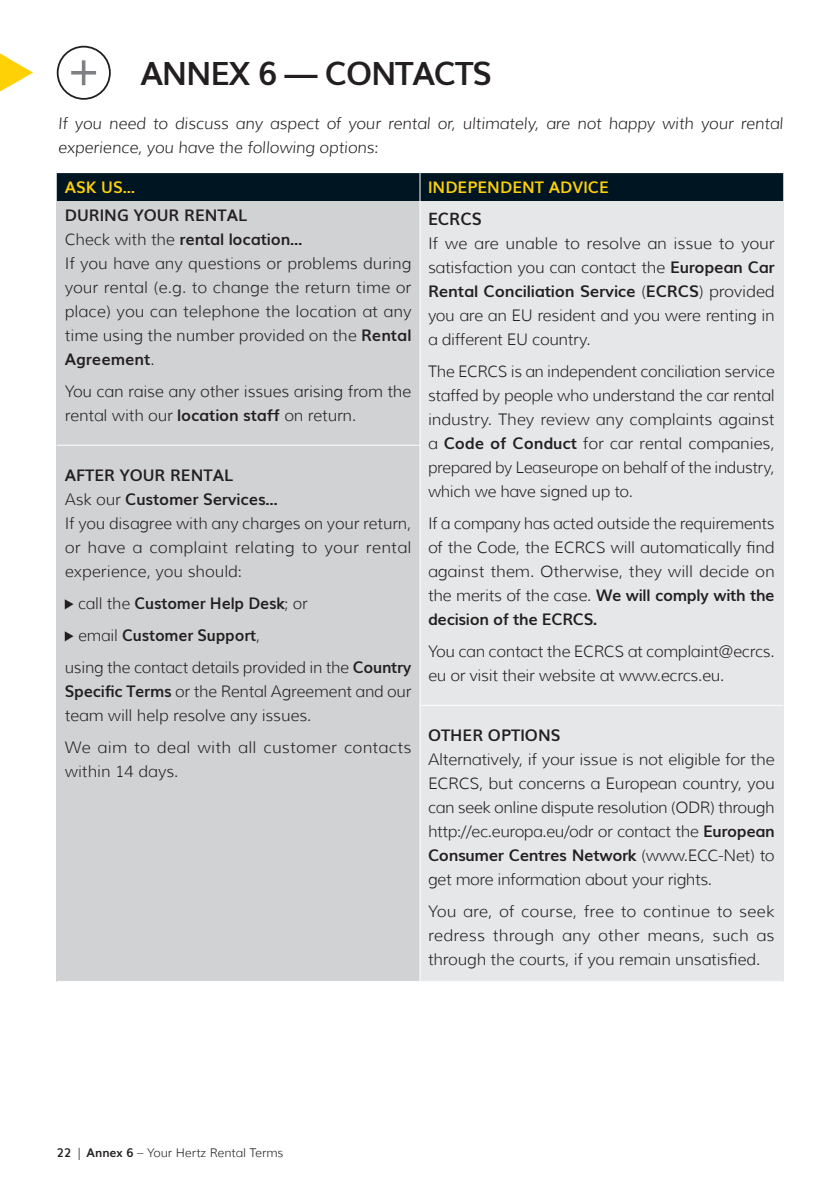
<style>
.page{position:relative;width:840px;height:1191px;background:#fff}
.page>*{position:absolute;margin:0;border:0;box-sizing:border-box;transform-origin:0 0}
.t1{font:700 32px "Muli";letter-spacing:-.04em;color:#231f20}
.t2{font:700 17px "Muli";letter-spacing:-.01em;color:#231f20}
.Justified_body_1{font:300 16px/24px "Muli";letter-spacing:-.015em;color:#231f20;text-align:justify}
.Body{font:italic 300 16px/24px "Muli";letter-spacing:-.01em;color:#231f20}
.Body-2{font:300 16px/24px "Muli";letter-spacing:-.01em;color:#231f20}
.Body-3{font:700 16px "Muli";letter-spacing:-.01em;color:#231f20}
.Justified_body_1-2{font:700 16px "Muli";letter-spacing:-.01em;color:#231f20}
.Justified_body_1-3{font:300 16px/24px "Muli";letter-spacing:.015em;color:#231f20}
.Heading_1{font:700 16px "Muli";color:#231f20}
.Heading_1-2{font:700 16px "Muli";color:#fed006}
.t3{font:300 12px "Muli";color:#231f20}
.s1{font-weight:300}
.s2{font-weight:700}
</style>
<div class="page">
<svg style="left:0;top:53px;width:33px;height:39px"></svg>
<div style="left:57px;top:201px;width:363px;height:780px;background:#d1d2d4"></div>
<div style="left:420px;top:201px;width:362px;height:780px;background:#e6e7e9"></div>
<hr style="left:419px;top:201px;width:1px;height:780px;background:#fff">
<div style="left:57px;top:173px;width:725px;height:28px;background:#001522"></div>
<svg style="left:65px;top:599px;width:8px;height:10px"></svg>
<svg style="left:65px;top:631px;width:8px;height:10px"></svg>
<hr style="left:420px;top:705px;width:362px;height:1px;background:#fff">
<hr style="left:57px;top:445px;width:363px;height:1px;background:#fff">
<div style="left:57px;top:46px;width:54px;height:54px;border:2px solid #231f20;border-radius:50%"></div>
<svg style="left:71px;top:60px;width:25px;height:25px"></svg>
<p class="t1" style="left:140px;top:48px;width:353px">ANNEX 6 — CONTACTS</p>
<p class="Body" style="left:58px;top:111px;width:726px">If you need to discuss any aspect of your rental or, ultimately, are not happy with your rental experience, you have the following options:</p>
<p class="Heading_1-2" style="left:65px;top:174px;width:72px">ASK US…</p>
<p class="Heading_1-2" style="left:428px;top:174px;width:182px">INDEPENDENT ADVICE</p>
<p class="Heading_1" style="left:65px;top:202px;width:184px">DURING YOUR RENTAL</p>
<p class="Body-3" style="left:65px;top:226px;width:239px"><span class="s1">Check with the</span> rental location…</p>
<p class="Justified_body_1" style="left:65px;top:251px;width:348px">If you have any questions or problems during your rental (e.g. to change the return time or place) you can telephone the location at any time using the number provided on the <span class="s2">Rental Agreement</span>.</p>
<p class="Body-2" style="left:65px;top:379px;width:348px">You can raise any other issues arising from the rental with our <span class="s2">location staff</span> on return.</p>
<p class="t2" style="left:428px;top:205px;width:55px">ECRCS</p>
<p class="Justified_body_1" style="left:428px;top:231px;width:348px">If we are unable to resolve an issue to your satisfaction you can contact the <span class="s2">European Car Rental Conciliation Service</span> (<span class="s2">ECRCS</span>) provided you are an EU resident and you were renting in a different EU country.</p>
<p class="Justified_body_1" style="left:428px;top:359px;width:348px">The ECRCS is an independent conciliation service staffed by people who understand the car rental industry. They review any complaints against a <span class="s2">Code of Conduct</span> for car rental companies, prepared by Leaseurope on behalf of the industry, which we have signed up to.</p>
<p class="Justified_body_1" style="left:428px;top:511px;width:348px">If a company has acted outside the requirements of the Code, the ECRCS will automatically find against them. Otherwise, they will decide on the merits of the case. <span class="s2">We will comply with the decision of the ECRCS.</span></p>
<p class="Justified_body_1" style="left:428px;top:639px;width:348px">You can contact the ECRCS at complaint@ecrcs. eu or visit their website at www.ecrcs.eu.</p>
<p class="Heading_1" style="left:65px;top:462px;width:170px">AFTER YOUR RENTAL</p>
<p class="Body-3" style="left:65px;top:486px;width:215px"><span class="s1">Ask our</span> Customer Services…</p>
<p class="Justified_body_1" style="left:65px;top:511px;width:348px">If you disagree with any charges on your return, or have a complaint relating to your rental experience, you should:</p>
<p class="Justified_body_1-2" style="left:78px;top:590px;width:231px"><span class="s1">call the</span> Customer Help Desk<span class="s1">; or</span></p>
<p class="Justified_body_1-2" style="left:78px;top:622px;width:183px"><span class="s1">email</span> Customer Support<span class="s1">,</span></p>
<p class="Justified_body_1" style="left:65px;top:655px;width:348px">using the contact details provided in the <span class="s2">Country Specific Terms</span> or the Rental Agreement and our team will help resolve any issues.</p>
<p class="Justified_body_1-3" style="left:65px;top:735px;width:348px">We aim to deal with all customer contacts within 14 days.</p>
<p class="Heading_1" style="left:428px;top:722px;width:134px">OTHER OPTIONS</p>
<p class="Justified_body_1" style="left:428px;top:747px;width:348px">Alternatively, if your issue is not eligible for the ECRCS, but concerns a European country, you can seek online dispute resolution (ODR) through http://ec.europa.eu/odr or contact the <span class="s2">European Consumer Centres Network</span> (www.ECC-Net) to get more information about your rights.</p>
<p class="Justified_body_1" style="left:428px;top:899px;width:348px">You are, of course, free to continue to seek redress through any other means, such as through the courts, if you remain unsatisfied.</p>
<p class="t3" style="left:57px;top:1145px;width:228px"><span class="s2">22</span> | <span class="s2">Annex 6</span> – Your Hertz Rental Terms</p>
</div>
